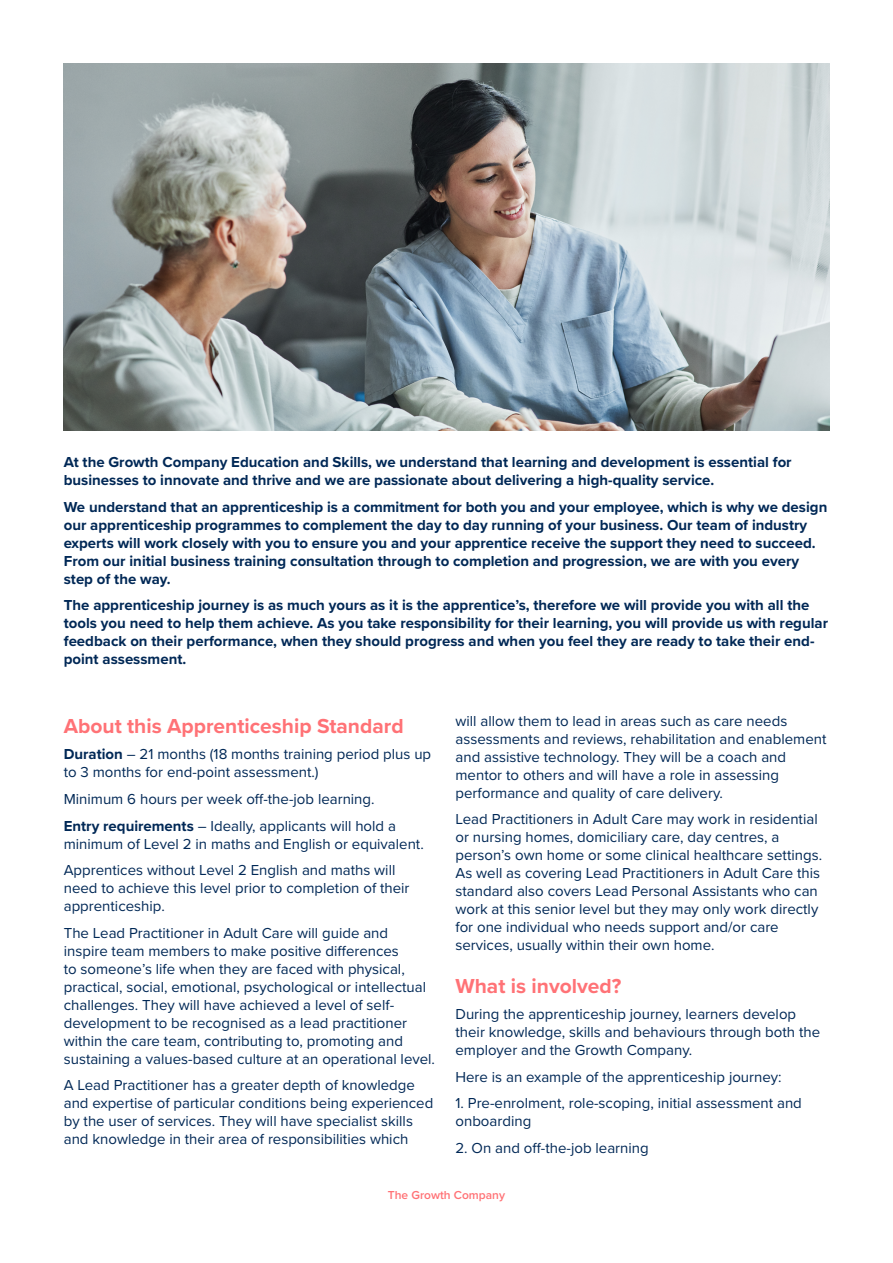
<style>
.page{position:relative;width:893px;height:1263px;background:#fff}
.page>*{position:absolute;margin:0;border:0;box-sizing:border-box;transform-origin:0 0}
.t1{font:700 21px "Proxima Nova";color:#ff7276}
.t2{font:15px/18px "Proxima Nova";color:#002856}
.t3{font:700 15px/18px "Proxima Nova";color:#002856}
.t4{font:600 12px "Proxima Nova";color:#ff7276}
.s1{font-weight:700}
</style>
<div class="page">
<img style="left:64px;top:64px;width:765px;height:367px">
<p class="t3" style="left:64px;top:453px;width:729px">At the Growth Company Education and Skills, we understand that learning and development is essential for businesses to innovate and thrive and we are passionate about delivering a high-quality service.</p>
<p class="t3" style="left:64px;top:497px;width:765px">We understand that an apprenticeship is a commitment for both you and your employee, which is why we design our apprenticeship programmes to complement the day to day running of your business. Our team of industry experts will work closely with you to ensure you and your apprentice receive the support they need to succeed.<br>From our initial business training consultation through to completion and progression, we are with you every step of the way.</p>
<p class="t3" style="left:64px;top:596px;width:766px">The apprenticeship journey is as much yours as it is the apprentice’s, therefore we will provide you with all the tools you need to help them achieve. As you take responsibility for their learning, you will provide us with regular feedback on their performance, when they should progress and when you feel they are ready to take their end&shy;point assessment.</p>
<p class="t2" style="left:455px;top:711px;width:372px">will allow them to lead in areas such as care needs assessments and reviews, rehabilitation and enablement and assistive technology. They will be a coach and mentor to others and will have a role in assessing performance and quality of care delivery.</p>
<p class="t2" style="left:455px;top:810px;width:368px">Lead Practitioners in Adult Care may work in residential or nursing homes, domiciliary care, day centres, a person’s own home or some clinical healthcare settings.<br>As well as covering Lead Practitioners in Adult Care this standard also covers Lead Personal Assistants who can work at this senior level but they may only work directly for one individual who needs support and/or care services, usually within their own home.</p>
<h1 class="t1" style="left:455px;top:970px;width:167px">What is involved?</h1>
<p class="t2" style="left:455px;top:1004px;width:366px">During the apprenticeship journey, learners develop their knowledge, skills and behaviours through both the employer and the Growth Company.</p>
<p class="t2" style="left:455px;top:1067px;width:328px">Here is an example of the apprenticeship journey:</p>
<p class="t2" style="left:455px;top:1093px;width:348px">1. Pre-enrolment, role-scoping, initial assessment and onboarding</p>
<p class="t2" style="left:455px;top:1138px;width:195px">2. On and off-the-job learning</p>
<p class="t4" style="left:388px;top:1186px;width:119px">The Growth Company</p>
<h1 class="t1" style="left:64px;top:710px;width:341px">About this Apprenticeship Standard</h1>
<p class="t2" style="left:64px;top:745px;width:369px"><span class="s1">Duration</span> – 21 months (18 months training period plus up to 3 months for end-point assessment.)</p>
<p class="t2" style="left:64px;top:785px;width:334px;line-height:26.5px">Minimum 6 hours per week off-the-job learning.<br><span class="s1">Entry requirements</span> – Ideally, applicants will hold a</p>
<p class="t2" style="left:64px;top:829px;width:362px;line-height:26.5px">minimum of Level 2 in maths and English or equivalent.<br>Apprentices without Level 2 English and maths will</p>
<p class="t2" style="left:64px;top:878px;width:347px">need to achieve this level prior to completion of their apprenticeship.</p>
<p class="t2" style="left:64px;top:923px;width:373px">The Lead Practitioner in Adult Care will guide and inspire team members to make positive differences<br>to someone’s life when they are faced with physical, practical, social, emotional, psychological or intellectual challenges. They will have achieved a level of self&shy;development to be recognised as a lead practitioner within the care team, contributing to, promoting and sustaining a values-based culture at an operational level.</p>
<p class="t2" style="left:64px;top:1075px;width:371px">A Lead Practitioner has a greater depth of knowledge and expertise of particular conditions being experienced by the user of services. They will have specialist skills and knowledge in their area of responsibilities which</p>
</div>
